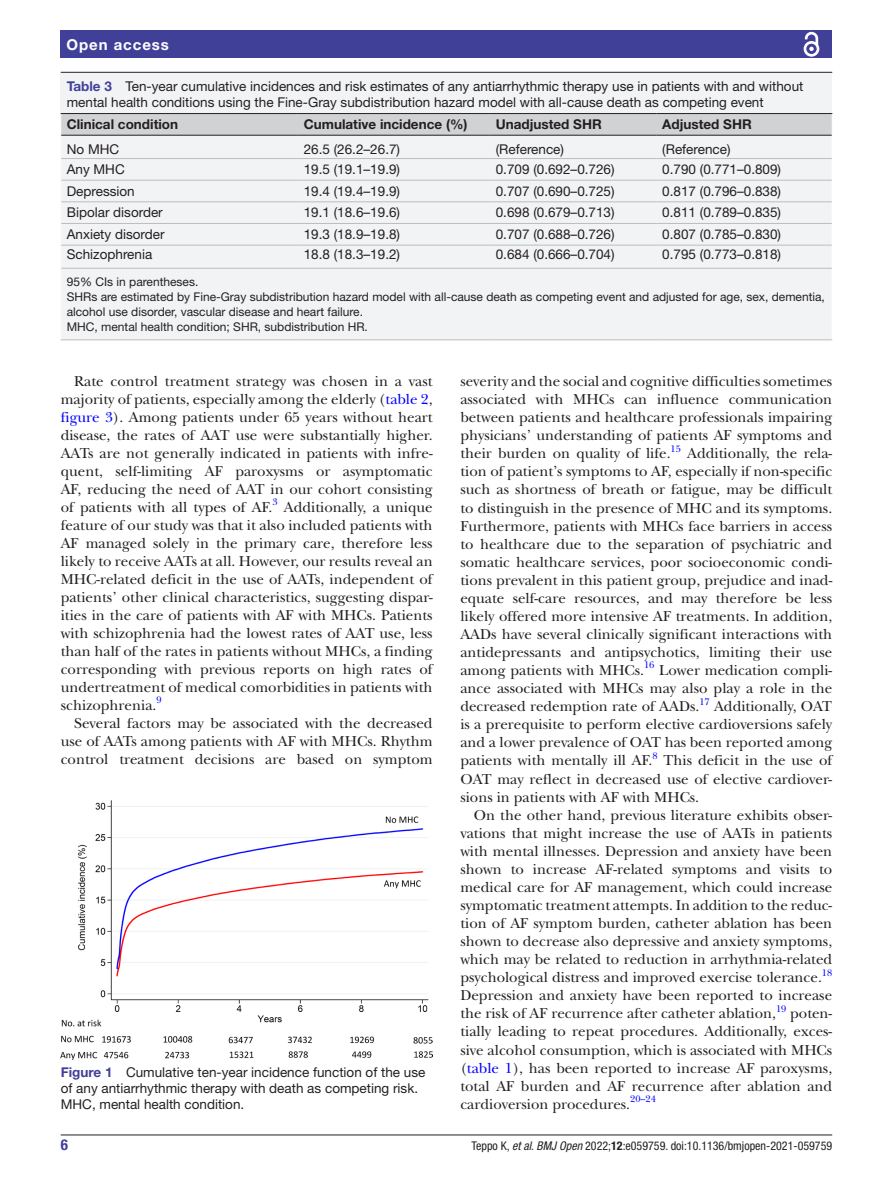
<style>
.page{position:relative;width:893px;height:1191px;background:#fff}
.page>*{position:absolute;margin:0;border:0;box-sizing:border-box;transform-origin:0 0}
.t1{font:15px/18px "New Baskerville";color:#231f20;text-align:justify}
.t2{font:700 15px "Helvetica Neue LT Std";letter-spacing:.065em;color:#fff}
.t3{font:700 condensed 15px "Helvetica Neue LT Std";color:#414099}
.t4{font:13.5px/16.2px "Helvetica Neue LT Std";color:#231f20}
.t5{font:700 13.5px "Helvetica Neue LT Std";color:#231f20}
.t6{font:12px/15px "Helvetica Neue LT Std";color:#231f20}
.t7{font:condensed 12px "Helvetica Neue LT Std";color:#231f20}
.t8{font:9.9px "New Baskerville";color:#00f}
.s1{font-weight:700;color:#414099}
.s2{color:#00f}
.s3{font-style:italic}
.s4{font-weight:700}
</style>
<div class="page">
<hr style="left:61px;top:1134px;width:771px;height:1px;background:#231f20">
<div style="left:61px;top:31px;width:771px;height:27px;background:#414099"></div>
<svg style="left:803px;top:31px;width:17px;height:26px"></svg>
<div style="left:61px;top:73px;width:771px;height:267px;background:#f2f3f4"></div>
<hr style="left:61px;top:72px;width:771px;height:1px;background:#231f20">
<hr style="left:61px;top:113px;width:237px;height:1px;background:#231f20">
<hr style="left:298px;top:113px;width:192px;height:1px;background:#231f20">
<hr style="left:490px;top:113px;width:166px;height:1px;background:#231f20">
<hr style="left:656px;top:113px;width:176px;height:1px;background:#231f20">
<hr style="left:298px;top:268px;width:192px;height:1px;background:#bcbdc0">
<hr style="left:490px;top:268px;width:166px;height:1px;background:#bcbdc0">
<hr style="left:656px;top:268px;width:176px;height:1px;background:#bcbdc0">
<hr style="left:61px;top:268px;width:237px;height:1px;background:#bcbdc0">
<hr style="left:61px;top:339px;width:237px;height:1px;background:#bcbdc0">
<hr style="left:298px;top:339px;width:192px;height:1px;background:#bcbdc0">
<hr style="left:490px;top:339px;width:166px;height:1px;background:#bcbdc0">
<hr style="left:656px;top:339px;width:176px;height:1px;background:#bcbdc0">
<svg style="left:60px;top:114px;width:772px;height:154px"></svg>
<img style="left:61px;top:800px;width:372px;height:259px">
<p class="t2" style="left:66px;top:35px;width:104px">Open access</p>
<p class="t4" style="left:67px;top:77px;width:738px"><span class="s1">Table 3</span> Ten-year cumulative incidences and risk estimates of any antiarrhythmic therapy use in patients with and without mental health conditions using the Fine-Gray subdistribution hazard model with all-cause death as competing event</p>
<p class="t5" style="left:67px;top:116px;width:113px">Clinical condition</p>
<p class="t5" style="left:304px;top:116px;width:165px">Cumulative incidence (%)</p>
<p class="t5" style="left:496px;top:116px;width:108px">Unadjusted SHR</p>
<p class="t5" style="left:662px;top:116px;width:91px">Adjusted SHR</p>
<p class="t4" style="left:67px;top:141px;width:54px">No MHC</p>
<p class="t4" style="left:304px;top:141px;width:98px">26.5 (26.2–26.7)</p>
<p class="t4" style="left:496px;top:141px;width:70px">(Reference)</p>
<p class="t4" style="left:662px;top:141px;width:70px">(Reference)</p>
<p class="t4" style="left:67px;top:161px;width:60px">Any MHC</p>
<p class="t4" style="left:304px;top:161px;width:98px">19.5 (19.1–19.9)</p>
<p class="t4" style="left:496px;top:161px;width:120px">0.709 (0.692–0.726)</p>
<p class="t4" style="left:662px;top:161px;width:120px">0.790 (0.771–0.809)</p>
<p class="t4" style="left:67px;top:183px;width:70px">Depression</p>
<p class="t4" style="left:304px;top:183px;width:98px">19.4 (19.4–19.9)</p>
<p class="t4" style="left:496px;top:183px;width:120px">0.707 (0.690–0.725)</p>
<p class="t4" style="left:662px;top:183px;width:120px">0.817 (0.796–0.838)</p>
<p class="t4" style="left:67px;top:204px;width:97px">Bipolar disorder</p>
<p class="t4" style="left:304px;top:204px;width:98px">19.1 (18.6–19.6)</p>
<p class="t4" style="left:496px;top:204px;width:120px">0.698 (0.679–0.713)</p>
<p class="t4" style="left:662px;top:204px;width:120px">0.811 (0.789–0.835)</p>
<p class="t4" style="left:67px;top:226px;width:99px">Anxiety disorder</p>
<p class="t4" style="left:304px;top:226px;width:98px">19.3 (18.9–19.8)</p>
<p class="t4" style="left:496px;top:226px;width:120px">0.707 (0.688–0.726)</p>
<p class="t4" style="left:662px;top:226px;width:120px">0.807 (0.785–0.830)</p>
<p class="t4" style="left:67px;top:246px;width:87px">Schizophrenia</p>
<p class="t4" style="left:304px;top:246px;width:98px">18.8 (18.3–19.2)</p>
<p class="t4" style="left:496px;top:246px;width:120px">0.684 (0.666–0.704)</p>
<p class="t4" style="left:662px;top:246px;width:120px">0.795 (0.773–0.818)</p>
<p class="t6" style="left:67px;top:274px;width:760px">95% CIs in parentheses.<br>SHRs are estimated by Fine-Gray subdistribution hazard model with all-cause death as competing event and adjusted for age, sex, dementia, alcohol use disorder, vascular disease and heart failure.<br>MHC, mental health condition; SHR, subdistribution HR.</p>
<p class="t1" style="left:61px;top:372px;width:373px;text-indent:14px">Rate control treatment strategy was chosen in a vast majority of patients, especially among the elderly (<span class="s2">table 2</span>, <span class="s2">figure 3</span>). Among patients under 65 years without heart disease, the rates of AAT use were substantially higher.<br>AATs are not generally indicated in patients with infre&shy;quent, self-limiting AF paroxysms or asymptomatic AF, reducing the need of AAT in our cohort consisting of patients with all types of AF.</p>
<p class="t8" style="left:272px;top:496px;width:7px">3</p>
<p class="t1" style="left:61px;top:498px;width:373px;text-indent:223px">Additionally, a unique feature of our study was that it also included patients with AF managed solely in the primary care, therefore less likely to receive AATs at all. However, our results reveal an MHC-related deficit in the use of AATs, independent of patients’ other clinical characteristics, suggesting dispar&shy;ities in the care of patients with AF with MHCs. Patients with schizophrenia had the lowest rates of AAT use, less than half of the rates in patients without MHCs, a finding corresponding with previous reports on high rates of undertreatment of medical comorbidities in patients with schizophrenia.</p>
<p class="t8" style="left:156px;top:694px;width:7px">9</p>
<p class="t1" style="left:61px;top:714px;width:373px;text-indent:14px">Several factors may be associated with the decreased use of AATs among patients with AF with MHCs. Rhythm control treatment decisions are based on symptom</p>
<p class="t4" style="left:61px;top:1063px;width:366px"><span class="s1">Figure 1</span> Cumulative ten-year incidence function of the use of any antiarrhythmic therapy with death as competing risk.<br>MHC, mental health condition.</p>
<p class="t1" style="left:460px;top:372px;width:373px">severity and the social and cognitive difficulties sometimes associated with MHCs can influence communication between patients and healthcare professionals impairing physicians’ understanding of patients AF symptoms and their burden on quality of life.</p>
<p class="t8" style="left:671px;top:442px;width:12px">15</p>
<p class="t1" style="left:460px;top:444px;width:373px;text-indent:227px">Additionally, the rela&shy;tion of patient’s symptoms to AF, especially if non-specific such as shortness of breath or fatigue, may be difficult to distinguish in the presence of MHC and its symptoms.<br>Furthermore, patients with MHCs face barriers in access to healthcare due to the separation of psychiatric and somatic healthcare services, poor socioeconomic condi&shy;tions prevalent in this patient group, prejudice and inad&shy;equate self-care resources, and may therefore be less likely offered more intensive AF treatments. In addition, AADs have several clinically significant interactions with antidepressants and antipsychotics, limiting their use among patients with MHCs.</p>
<p class="t8" style="left:644px;top:659px;width:12px">16</p>
<p class="t1" style="left:460px;top:661px;width:373px;text-indent:199px">Lower medication compli&shy;ance associated with MHCs may also play a role in the decreased redemption rate of AADs.<sup>17</sup> Additionally, OAT is a prerequisite to perform elective cardioversions safely and a lower prevalence of OAT has been reported among patients with mentally ill AF.<sup>8</sup> This deficit in the use of OAT may reflect in decreased use of elective cardiover&shy;sions in patients with AF with MHCs.</p>
<p class="t1" style="left:460px;top:806px;width:373px;text-indent:14px">On the other hand, previous literature exhibits obser&shy;vations that might increase the use of AATs in patients with mental illnesses. Depression and anxiety have been shown to increase AF-related symptoms and visits to medical care for AF management, which could increase symptomatic treatment attempts. In addition to the reduc&shy;tion of AF symptom burden, catheter ablation has been shown to decrease also depressive and anxiety symptoms, which may be related to reduction in arrhythmia-related psychological distress and improved exercise tolerance.</p>
<p class="t8" style="left:822px;top:966px;width:12px">18</p>
<p class="t1" style="left:460px;top:986px;width:373px">Depression and anxiety have been reported to increase the risk of AF recurrence after catheter ablation,</p>
<p class="t8" style="left:776px;top:1002px;width:12px">19</p>
<p class="t1" style="left:460px;top:1004px;width:373px;text-indent:330px">poten&shy;tially leading to repeat procedures. Additionally, exces&shy;sive alcohol consumption, which is associated with MHCs (<span class="s2">table 1</span>), has been reported to increase AF paroxysms, total AF burden and AF recurrence after ablation and cardioversion procedures.</p>
<p class="t8" style="left:630px;top:1093px;width:27px">20–24</p>
<p class="t3" style="left:61px;top:1135px;width:9px">6</p>
<p class="t7" style="left:471px;top:1138px;width:362px">Teppo K, <span class="s3">et al</span>. <span class="s3">BMJ Open</span> 2022;<span class="s4">12</span>:e059759. doi:10.1136/bmjopen-2021-059759</p>
</div>
